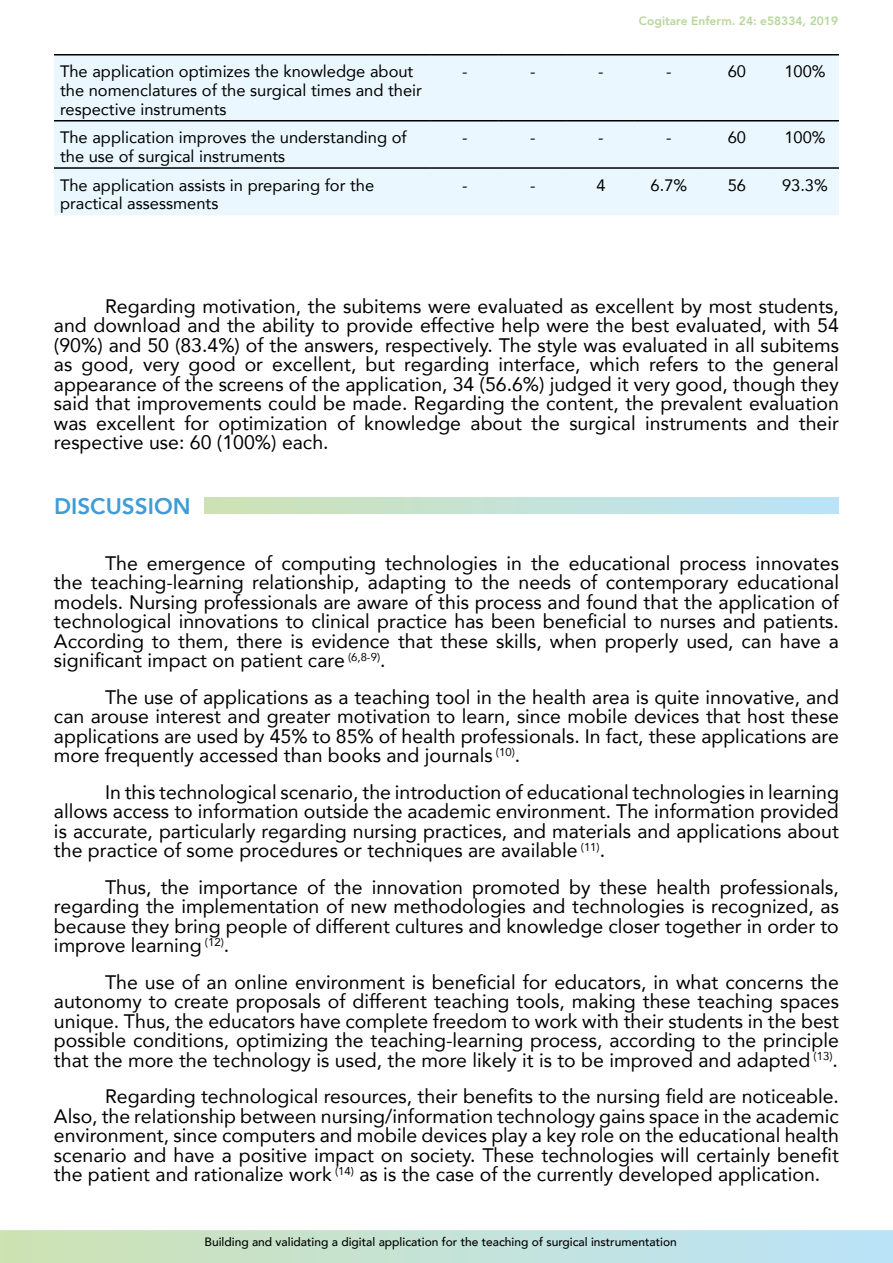
<style>
.page{position:relative;width:893px;height:1263px;background:#fff}
.page>*{position:absolute;margin:0;border:0;box-sizing:border-box;transform-origin:0 0}
.t1{font:800 22.5px "Avenir";color:#409cd4}
.t2{font:19.5px/19.5px "Avenir";color:#000;text-align:justify}
.t3{font:16.5px/18.8px "Avenir";color:#000}
.t4{font:500 12px "Avenir";color:#000}
.t5{font:800 12px "Avenir";color:#b7d69b}
</style>
<div class="page">
<svg style="left:0;top:1230px;width:893px;height:33px;background:#c4e2d6"></svg>
<div style="left:54px;top:56px;width:785px;height:159px;background:#eaf7fe"></div>
<hr style="left:54px;top:54px;width:377px;height:2px;background:#000">
<hr style="left:431px;top:54px;width:68px;height:2px;background:#000">
<hr style="left:499px;top:54px;width:68px;height:2px;background:#000">
<hr style="left:567px;top:54px;width:68px;height:2px;background:#000">
<hr style="left:635px;top:54px;width:68px;height:2px;background:#000">
<hr style="left:703px;top:54px;width:68px;height:2px;background:#000">
<hr style="left:771px;top:54px;width:68px;height:2px;background:#000">
<hr style="left:54px;top:120px;width:377px;height:2px;background:#000">
<hr style="left:431px;top:120px;width:68px;height:2px;background:#000">
<hr style="left:499px;top:120px;width:68px;height:2px;background:#000">
<hr style="left:567px;top:120px;width:68px;height:2px;background:#000">
<hr style="left:635px;top:120px;width:68px;height:2px;background:#000">
<hr style="left:703px;top:120px;width:68px;height:2px;background:#000">
<hr style="left:771px;top:120px;width:68px;height:2px;background:#000">
<hr style="left:54px;top:167px;width:377px;height:2px;background:#000">
<hr style="left:431px;top:167px;width:68px;height:2px;background:#000">
<hr style="left:499px;top:167px;width:68px;height:2px;background:#000">
<hr style="left:567px;top:167px;width:68px;height:2px;background:#000">
<hr style="left:635px;top:167px;width:68px;height:2px;background:#000">
<hr style="left:703px;top:167px;width:68px;height:2px;background:#000">
<hr style="left:771px;top:167px;width:68px;height:2px;background:#000">
<div style="left:204px;top:497px;width:635px;height:17px;background:linear-gradient(to right,#cee2b4,#bae3fb)"></div>
<p class="t5" style="left:639px;top:12px;width:201px">Cogitare Enferm. 24: e58334, 2019</p>
<p class="t3" style="left:60px;top:62px;width:364px">The application optimizes the knowledge about the nomenclatures of the surgical times and their respective instruments</p>
<p class="t3" style="left:462px;top:62px;width:7px">-</p>
<p class="t3" style="left:530px;top:62px;width:7px">-</p>
<p class="t3" style="left:598px;top:62px;width:7px">-</p>
<p class="t3" style="left:666px;top:62px;width:7px">-</p>
<p class="t3" style="left:728px;top:62px;width:20px">60</p>
<p class="t3" style="left:784px;top:62px;width:43px">100%</p>
<p class="t3" style="left:60px;top:128px;width:348px">The application improves the understanding of the use of surgical instruments</p>
<p class="t3" style="left:462px;top:128px;width:7px">-</p>
<p class="t3" style="left:530px;top:128px;width:7px">-</p>
<p class="t3" style="left:598px;top:128px;width:7px">-</p>
<p class="t3" style="left:666px;top:128px;width:7px">-</p>
<p class="t3" style="left:728px;top:128px;width:20px">60</p>
<p class="t3" style="left:784px;top:128px;width:43px">100%</p>
<p class="t3" style="left:60px;top:175px;width:316px">The application assists in preparing for the practical assessments</p>
<p class="t3" style="left:462px;top:175px;width:7px">-</p>
<p class="t3" style="left:530px;top:175px;width:7px">-</p>
<p class="t3" style="left:596px;top:175px;width:11px">4</p>
<p class="t3" style="left:651px;top:175px;width:38px">6.7%</p>
<p class="t3" style="left:728px;top:175px;width:20px">56</p>
<p class="t3" style="left:782px;top:175px;width:47px">93.3%</p>
<p class="t2" style="left:54px;top:296px;width:786px;text-indent:51px">Regarding motivation, the subitems were evaluated as excellent by most students, and download and the ability to provide effective help were the best evaluated, with 54 (90%) and 50 (83.4%) of the answers, respectively. The style was evaluated in all subitems as good, very good or excellent, but regarding interface, which refers to the general appearance of the screens of the application, 34 (56.6%) judged it very good, though they said that improvements could be made. Regarding the content, the prevalent evaluation was excellent for optimization of knowledge about the surgical instruments and their respective use: 60 (100%) each.</p>
<p class="t1" style="left:54px;top:488px;width:138px">DISCUSSION</p>
<p class="t2" style="left:54px;top:553px;width:786px;text-indent:51px">The emergence of computing technologies in the educational process innovates the teaching-learning relationship, adapting to the needs of contemporary educational models. Nursing professionals are aware of this process and found that the application of technological innovations to clinical practice has been beneficial to nurses and patients.<br>According to them, there is evidence that these skills, when properly used, can have a significant impact on patient care <sup>(6,8-9)</sup>.</p>
<p class="t2" style="left:54px;top:687px;width:786px;text-indent:51px">The use of applications as a teaching tool in the health area is quite innovative, and can arouse interest and greater motivation to learn, since mobile devices that host these applications are used by 45% to 85% of health professionals. In fact, these applications are more frequently accessed than books and journals <sup>(10)</sup>.</p>
<p class="t2" style="left:54px;top:782px;width:786px;text-indent:51px">In this technological scenario, the introduction of educational technologies in learning allows access to information outside the academic environment. The information provided is accurate, particularly regarding nursing practices, and materials and applications about the practice of some procedures or techniques are available <sup>(11)</sup>.</p>
<p class="t2" style="left:54px;top:877px;width:786px;text-indent:51px">Thus, the importance of the innovation promoted by these health professionals, regarding the implementation of new methodologies and technologies is recognized, as because they bring people of different cultures and knowledge closer together in order to improve learning <sup>(12)</sup>.</p>
<p class="t2" style="left:54px;top:972px;width:786px;text-indent:51px">The use of an online environment is beneficial for educators, in what concerns the autonomy to create proposals of different teaching tools, making these teaching spaces unique. Thus, the educators have complete freedom to work with their students in the best possible conditions, optimizing the teaching-learning process, according to the principle that the more the technology is used, the more likely it is to be improved and adapted <sup>(13)</sup>.</p>
<p class="t2" style="left:54px;top:1086px;width:786px;text-indent:51px">Regarding technological resources, their benefits to the nursing field are noticeable.<br>Also, the relationship between nursing/information technology gains space in the academic environment, since computers and mobile devices play a key role on the educational health scenario and have a positive impact on society. These technologies will certainly benefit the patient and rationalize work <sup>(14)</sup> as is the case of the currently developed application.</p>
<p class="t4" style="left:204px;top:1232px;width:474px">Building and validating a digital application for the teaching of surgical instrumentation</p>
</div>
